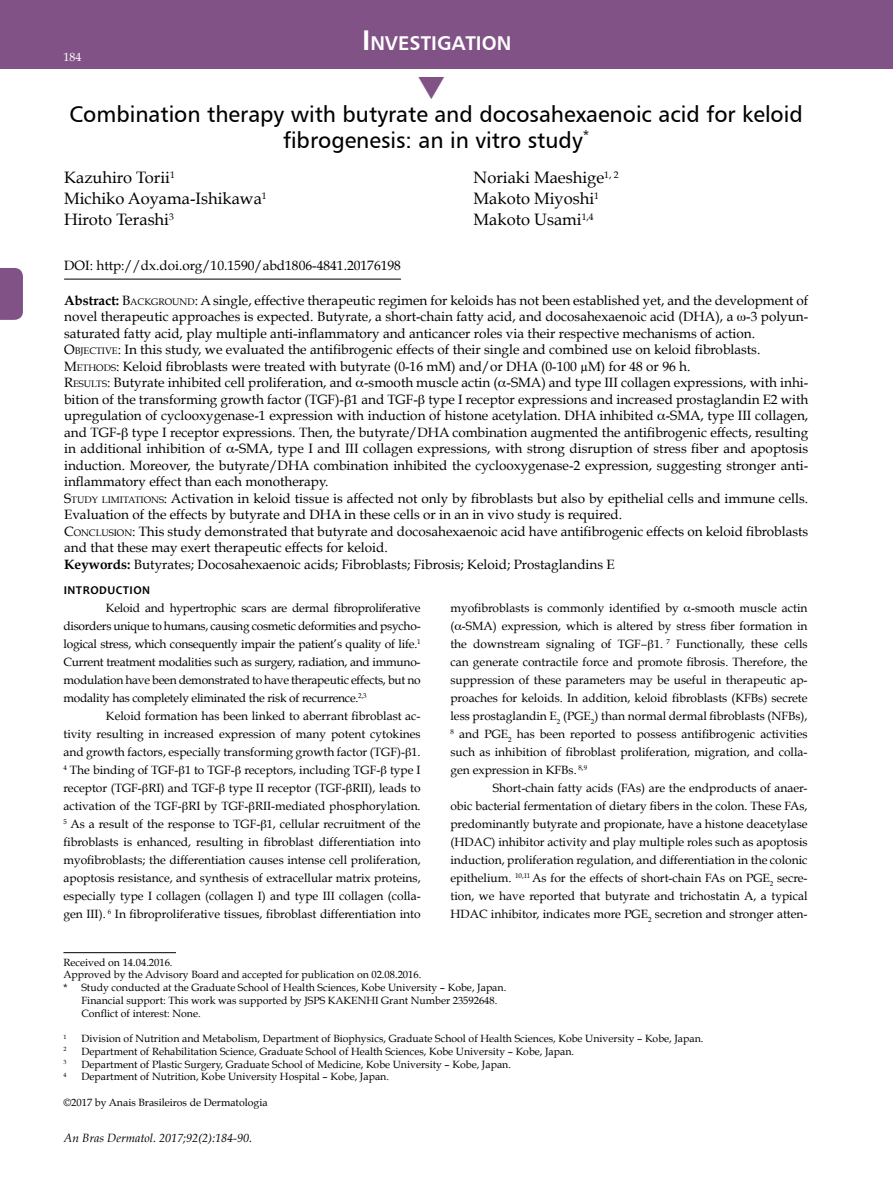
<style>
.page{position:relative;width:893px;height:1191px;background:#fff}
.page>*{position:absolute;margin:0;border:0;box-sizing:border-box;transform-origin:0 0}
.t1{font:22.5px/25.5px "Humanist 777 BT Roman B";color:#000;text-align:center}
.t2{font:19.95px "Humanist 777 BT Bold B";color:#fff}
.t3{font:16.5px "Book Antiqua";color:#000}
.t4{font:13.5px/16.5px "Book Antiqua";color:#000}
.t5{font:12px/18px "Book Antiqua";color:#000;text-align:justify}
.t6{font:italic 12px "Book Antiqua";color:#000}
.t7{font:700 12px "Candara";letter-spacing:.04em;color:#000}
.t8{font:12px "Book Antiqua";color:#fff}
.t9{font:10.5px "Book Antiqua";color:#000}
.t10{font:6.15px "Book Antiqua";color:#000}
.s1{font-size:28.5px}
.s2{font-weight:700}
.s3{font-style:inherit}
.s4{font-size:9.45px}
</style>
<div class="page">
<svg style="left:0;top:268px;width:23px;height:52px"></svg>
<div style="left:0;top:0;width:893px;height:68px;background:#805286"></div>
<hr style="left:63px;top:952px;width:113px;height:1px;background:#000">
<hr style="left:64px;top:279px;width:337px;height:1px;background:#000">
<p class="t8" style="left:63px;top:50px;width:19px">184</p>
<h2 class="t2" style="left:362px;top:31px;width:151px"><span class="s1">I</span> NVESTIGATION</h2>
<h1 class="t1" style="left:70px;top:101px;width:735px">Combination therapy with butyrate and docosahexaenoic acid for keloid fibrogenesis: an in vitro study<sup>*</sup></h1>
<h3 class="t3" style="left:64px;top:167px;width:112px">Kazuhiro Torii<sup>1</sup></h3>
<h3 class="t3" style="left:474px;top:167px;width:147px">Noriaki Maeshige<sup>1,</sup> <sup>2</sup></h3>
<h3 class="t3" style="left:64px;top:188px;width:204px">Michiko Aoyama-Ishikawa<sup>1</sup></h3>
<h3 class="t3" style="left:474px;top:188px;width:127px">Makoto Miyoshi<sup>1</sup></h3>
<h3 class="t3" style="left:64px;top:209px;width:111px">Hiroto Terashi<sup>3</sup></h3>
<h3 class="t3" style="left:474px;top:209px;width:122px">Makoto Usami<sup>1,4</sup></h3>
<p class="t4" style="left:64px;top:257px;width:338px">DOI: http://dx.doi.org/10.1590/abd1806-4841.20176198</p>
<p class="t4" style="left:64px;top:292px;width:746px"><span class="s2">Abstract:</span> <span class="s3">B</span><span class="s4">ACKGROUND</span>: Asingle, effective therapeutic regimen for keloids has not been established yet, and the development of novel therapeutic approaches is expected. Butyrate, a short-chain fatty acid, and docosahexaenoic acid (DHA), a -3 polyun&shy;saturated fatty acid, play multiple anti-inflammatory and anticancer roles via their respective mechanisms of action.<br><span class="s3">O</span><span class="s4">BJECTIVE</span>: In this study, we evaluated the antifibrogenic effects of their single and combined use on keloid fibroblasts.<br><span class="s3">M</span><span class="s4">ETHODS</span><span class="s3">:</span> Keloid fibroblasts were treated with butyrate (0-16 mM) and/or DHA (0-100 μM) for 48 or 96 h.<br><span class="s3">R</span><span class="s4">ESULTS</span>: Butyrate inhibited cell proliferation, and -smooth muscle actin ( -SMA) and type III collagen expressions, with inhi&shy;bition of the transforming growth factor (TGF)- 1 and TGF- type I receptor expressions and increased prostaglandin E2 with upregulation of cyclooxygenase-1 expression with induction of histone acetylation. DHA inhibited -SMA, type III collagen, and TGF- type I receptor expressions. Then, the butyrate/DHA combination augmented the antifibrogenic effects, resulting in additional inhibition of -SMA, type I and III collagen expressions, with strong disruption of stress fiber and apoptosis induction. Moreover, the butyrate/DHA combination inhibited the cyclooxygenase-2 expression, suggesting stronger anti&shy;inflammatory effect than each monotherapy.<br><span class="s3">S</span><span class="s4">TUDY LIMITATIONS</span>: Activation in keloid tissue is affected not only by fibroblasts but also by epithelial cells and immune cells.<br>Evaluation of the effects by butyrate and DHA in these cells or in an in vivo study is required.<br><span class="s3">C</span><span class="s4">ONCLUSION</span>: This study demonstrated that butyrate and docosahexaenoic acid have antifibrogenic effects on keloid fibroblasts and that these may exert therapeutic effects for keloid.<br><span class="s2">Keywords:</span> Butyrates; Docosahexaenoic acids; Fibroblasts; Fibrosis; Keloid; Prostaglandins E</p>
<p class="t7" style="left:64px;top:583px;width:88px">INTRODUCTION</p>
<p class="t5" style="left:63px;top:599px;width:359px;text-indent:43px">Keloid and hypertrophic scars are dermal fibroproliferative disorders unique to humans, causing cosmetic deformities and psycho&shy;logical stress, which consequently impair the patient’s quality of life.<sup>1<br></sup>Current treatment modalities such as surgery, radiation, and immuno&shy;modulation have been demonstrated to have therapeutic effects, but no modality has completely eliminated the risk of recurrence.<sup>2,3</sup></p>
<p class="t5" style="left:63px;top:707px;width:359px;text-indent:43px">Keloid formation has been linked to aberrant fibroblast ac&shy;tivity resulting in increased expression of many potent cytokines and growth factors, especially transforming growth factor (TGF)- 1.<br><sup>4</sup> The binding of TGF- 1 to TGF- receptors, including TGF- type I receptor (TGF- RI) and TGF- type II receptor (TGF- RII), leads to activation of the TGF- RI by TGF- RII-mediated phosphorylation.<br><sup>5</sup> As a result of the response to TGF- 1, cellular recruitment of the fibroblasts is enhanced, resulting in fibroblast differentiation into myofibroblasts; the differentiation causes intense cell proliferation, apoptosis resistance, and synthesis of extracellular matrix proteins, especially type I collagen (collagen I) and type III collagen (colla&shy;gen III). <sup>6</sup> In fibroproliferative tissues, fibroblast differentiation into</p>
<p class="t5" style="left:450px;top:599px;width:359px">myofibroblasts is commonly identified by -smooth muscle actin ( -SMA) expression, which is altered by stress fiber formation in the downstream signaling of TGF 1. <sup>7</sup> Functionally, these cells can generate contractile force and promote fibrosis. Therefore, the suppression of these parameters may be useful in therapeutic ap&shy;proaches for keloids. In addition, keloid fibroblasts (KFBs) secrete less prostaglandin E<sub>2</sub> (PGE<sub>2</sub>) than normal dermal fibroblasts (NFBs), <sup>8</sup> and PGE<sub>2</sub> has been reported to possess antifibrogenic activities such as inhibition of fibroblast proliferation, migration, and colla&shy;gen expression in KFBs. <sup>8,9</sup></p>
<p class="t5" style="left:450px;top:779px;width:359px;text-indent:43px">Short-chain fatty acids (FAs) are the endproducts of anaer&shy;obic bacterial fermentation of dietary fibers in the colon. These FAs, predominantly butyrate and propionate, have a histone deacetylase (HDAC) inhibitor activity and play multiple roles such as apoptosis induction, proliferation regulation, and differentiation in the colonic epithelium. <sup>10,11</sup> As for the effects of short-chain FAs on PGE<sub>2</sub> secre&shy;tion, we have reported that butyrate and trichostatin A, a typical HDAC inhibitor, indicates more PGE<sub>2</sub> secretion and stronger atten-</p>
<p class="t9" style="left:63px;top:955px;width:111px">Received on 14.04.2016.</p>
<p class="t9" style="left:63px;top:968px;width:359px">Approved by the Advisory Board and accepted for publication on 02.08.2016.</p>
<p class="t9" style="left:63px;top:981px;width:444px">* Study conducted at the Graduate School of Health Sciences, Kobe University – Kobe, Japan.</p>
<p class="t9" style="left:81px;top:993px;width:417px">Financial support: This work was supported by JSPS KAKENHI Grant Number 23592648.</p>
<p class="t9" style="left:81px;top:1006px;width:121px">Conflict of interest: None.</p>
<p class="t10" style="left:63px;top:1032px;width:5px">1</p>
<p class="t9" style="left:81px;top:1032px;width:624px">Division of Nutrition and Metabolism, Department of Biophysics, Graduate School of Health Sciences, Kobe University – Kobe, Japan.</p>
<p class="t10" style="left:63px;top:1045px;width:5px">2</p>
<p class="t9" style="left:81px;top:1044px;width:494px">Department of Rehabilitation Science, Graduate School of Health Sciences, Kobe University – Kobe, Japan.</p>
<p class="t10" style="left:63px;top:1058px;width:5px">3</p>
<p class="t9" style="left:81px;top:1057px;width:431px">Department of Plastic Surgery, Graduate School of Medicine, Kobe University – Kobe, Japan.</p>
<p class="t10" style="left:63px;top:1071px;width:5px">4</p>
<p class="t9" style="left:81px;top:1070px;width:309px">Department of Nutrition, Kobe University Hospital – Kobe, Japan.</p>
<p class="t9" style="left:63px;top:1095px;width:206px">©2017 by Anais Brasileiros de Dermatologia</p>
<p class="t6" style="left:64px;top:1131px;width:190px">An Bras Dermatol. 2017;92(2):184-90.</p>
</div>
